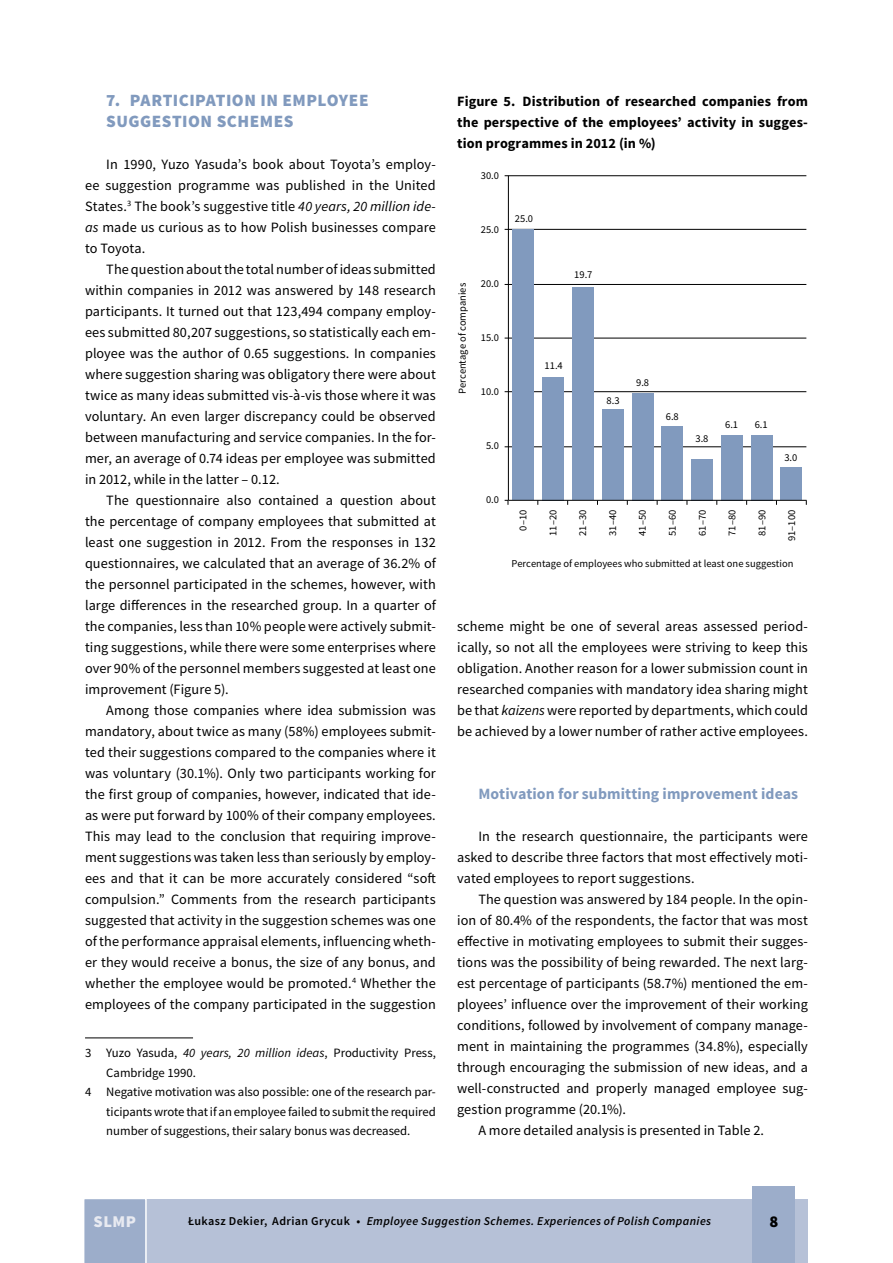
<style>
.page{position:relative;width:893px;height:1263px;background:#fff}
.page>*{position:absolute;margin:0;border:0;box-sizing:border-box;transform-origin:0 0}
.t1{font:900 17.25px/21px "Source Sans Pro";letter-spacing:.03em;color:#819abe}
.t2{font:900 16.5px "Source Sans Pro";color:#e8eaf1}
.t3{font:900 16.5px "Source Sans Pro";color:#000}
.t4{font:700 15.75px "Source Sans Pro";letter-spacing:.005em;color:#819abe}
.t5{font:14.25px/21px "Source Sans Pro";letter-spacing:.005em;color:#000;text-align:justify}
.t6{font:700 14.25px/21px "Source Sans Pro";letter-spacing:.01em;color:#000;text-align:justify}
.t7{font:12.75px "Source Sans Pro";letter-spacing:-.005em;color:#000}
.t8{font:italic 600 12px "Source Sans Pro";letter-spacing:.03em;color:#000}
.t9{font:10.5px "Source Sans Pro";color:#000}
.s1{font-style:italic}
.s2{font-style:normal}
</style>
<div class="page">
<div style="left:85px;top:1199px;width:723px;height:64px;background:#b6c1d7"></div>
<div style="left:753px;top:1186px;width:42px;height:77px;background:#9cadca"></div>
<div style="left:84px;top:1199px;width:63px;height:64px;background:#9cadca"></div>
<hr style="left:85px;top:1038px;width:108px;height:1px;background:#000">
<hr style="left:508px;top:446px;width:298px;height:1px;background:#000">
<hr style="left:508px;top:391px;width:298px;height:1px;background:#000">
<hr style="left:508px;top:338px;width:298px;height:1px;background:#000">
<hr style="left:508px;top:284px;width:298px;height:1px;background:#000">
<hr style="left:508px;top:229px;width:298px;height:1px;background:#000">
<hr style="left:508px;top:175px;width:298px;height:1px;background:#000">
<div style="left:781px;top:468px;width:21px;height:32px;background:#819abe"></div>
<div style="left:751px;top:435px;width:21px;height:65px;background:#819abe"></div>
<div style="left:721px;top:435px;width:21px;height:65px;background:#819abe"></div>
<div style="left:691px;top:459px;width:22px;height:41px;background:#819abe"></div>
<div style="left:662px;top:426px;width:21px;height:74px;background:#819abe"></div>
<div style="left:632px;top:393px;width:21px;height:107px;background:#819abe"></div>
<div style="left:602px;top:410px;width:21px;height:90px;background:#819abe"></div>
<div style="left:572px;top:287px;width:22px;height:213px;background:#819abe"></div>
<div style="left:543px;top:377px;width:21px;height:123px;background:#819abe"></div>
<div style="left:513px;top:229px;width:21px;height:271px;background:#819abe"></div>
<hr style="left:508px;top:176px;width:1px;height:324px;background:#000">
<hr style="left:508px;top:500px;width:299px;height:1px;background:#000">
<svg style="left:505px;top:500px;width:4px;height:5px"></svg>
<p class="t1" style="left:106px;top:91px;width:264px">7. PARTICIPATION IN EMPLOYEE<br>SUGGESTION SCHEMES</p>
<p class="t5" style="left:85px;top:154px;width:352px;text-indent:21px">In 1990, Yuzo Yasuda’s book about Toyota’s employ&shy;ee suggestion programme was published in the United States.<sup>3</sup> The book’s suggestive title <span class="s1">40 years, 20 million ide&shy;as</span> made us curious as to how Polish businesses compare to Toyota.</p>
<p class="t5" style="left:85px;top:259px;width:352px;text-indent:21px">The question about the total number of ideas submitted within companies in 2012 was answered by 148 research participants. It turned out that 123,494 company employ&shy;ees submitted 80,207 suggestions, so statistically each em&shy;ployee was the author of 0.65 suggestions. In companies where suggestion sharing was obligatory there were about twice as many ideas submitted vis-à-vis those where it was voluntary. An even larger discrepancy could be observed between manufacturing and service companies. In the for&shy;mer, an average of 0.74 ideas per employee was submitted in 2012, while in the latter – 0.12.</p>
<p class="t5" style="left:85px;top:490px;width:352px;text-indent:21px">The questionnaire also contained a question about the percentage of company employees that submitted at least one suggestion in 2012. From the responses in 132 questionnaires, we calculated that an average of 36.2% of the personnel participated in the schemes, however, with large differences in the researched group. In a quarter of the companies, less than 10% people were actively submit&shy;ting suggestions, while there were some enterprises where over 90% of the personnel members suggested at least one improvement (Figure 5).</p>
<p class="t5" style="left:85px;top:700px;width:352px;text-indent:21px">Among those companies where idea submission was mandatory, about twice as many (58%) employees submit&shy;ted their suggestions compared to the companies where it was voluntary (30.1%). Only two participants working for the first group of companies, however, indicated that ide&shy;as were put forward by 100% of their company employees.<br>This may lead to the conclusion that requiring improve&shy;ment suggestions was taken less than seriously by employ&shy;ees and that it can be more accurately considered “soft compulsion.” Comments from the research participants suggested that activity in the suggestion schemes was one of the performance appraisal elements, influencing wheth&shy;er they would receive a bonus, the size of any bonus, and whether the employee would be promoted.<sup>4</sup> Whether the employees of the company participated in the suggestion</p>
<p class="t7" style="left:85px;top:1045px;width:352px">3 Yuzo Yasuda, <span class="s1">40 years, 20 million ideas</span>, Productivity Press,</p>
<p class="t7" style="left:106px;top:1064px;width:91px">Cambridge 1990.</p>
<p class="t7" style="left:85px;top:1084px;width:352px">4 Negative motivation was also possible: one of the research par-</p>
<p class="t7" style="left:106px;top:1103px;width:331px">ticipants wrote that if an employee failed to submit the required</p>
<p class="t7" style="left:106px;top:1123px;width:306px">number of suggestions, their salary bonus was decreased.</p>
<p class="t6" style="left:457px;top:91px;width:352px">Figure 5. Distribution of researched companies from the perspective of the employees’ activity in sugges&shy;tion programmes in 2012 (in %)</p>
<p class="t9" style="left:481px;top:169px;width:20px">30.0</p>
<p class="t9" style="left:481px;top:223px;width:20px">25.0</p>
<p class="t9" style="left:515px;top:211px;width:20px">25.0</p>
<p class="t9" style="left:456px;top:394px;width:113px;rotate:-90deg">Percentage of companies</p>
<p class="t9" style="left:481px;top:277px;width:20px">20.0</p>
<p class="t9" style="left:481px;top:331px;width:20px">15.0</p>
<p class="t9" style="left:481px;top:385px;width:20px">10.0</p>
<p class="t9" style="left:486px;top:439px;width:15px">5.0</p>
<p class="t9" style="left:574px;top:267px;width:20px">19.7</p>
<p class="t9" style="left:545px;top:359px;width:20px">11.4</p>
<p class="t9" style="left:606px;top:393px;width:15px">8.3</p>
<p class="t9" style="left:636px;top:375px;width:15px">9.8</p>
<p class="t9" style="left:666px;top:410px;width:15px">6.8</p>
<p class="t9" style="left:695px;top:432px;width:15px">3.8</p>
<p class="t9" style="left:725px;top:418px;width:15px">6.1</p>
<p class="t9" style="left:755px;top:418px;width:15px">6.1</p>
<p class="t9" style="left:784px;top:451px;width:15px">3.0</p>
<p class="t9" style="left:486px;top:493px;width:15px">0.0</p>
<p class="t9" style="left:516px;top:530px;width:22px;rotate:-90deg">0–10</p>
<p class="t9" style="left:546px;top:536px;width:27px;rotate:-90deg">11–20</p>
<p class="t9" style="left:576px;top:536px;width:27px;rotate:-90deg">21–30</p>
<p class="t9" style="left:606px;top:536px;width:27px;rotate:-90deg">31–40</p>
<p class="t9" style="left:636px;top:536px;width:27px;rotate:-90deg">41–50</p>
<p class="t9" style="left:666px;top:536px;width:27px;rotate:-90deg">51–60</p>
<p class="t9" style="left:695px;top:536px;width:27px;rotate:-90deg">61–70</p>
<p class="t9" style="left:725px;top:536px;width:27px;rotate:-90deg">71–80</p>
<p class="t9" style="left:755px;top:536px;width:27px;rotate:-90deg">81–90</p>
<p class="t9" style="left:785px;top:541px;width:33px;rotate:-90deg">91–100</p>
<p class="t9" style="left:511px;top:557px;width:284px">Percentage of employees who submitted at least one suggestion</p>
<p class="t5" style="left:457px;top:616px;width:352px">scheme might be one of several areas assessed period&shy;ically, so not all the employees were striving to keep this obligation. Another reason for a lower submission count in researched companies with mandatory idea sharing might be that <span class="s1">kaizens</span> were reported by departments, which could be achieved by a lower number of rather active employees.</p>
<p class="t4" style="left:478px;top:784px;width:321px">Motivation for submitting improvement ideas</p>
<p class="t5" style="left:457px;top:826px;width:352px;text-indent:21px">In the research questionnaire, the participants were asked to describe three factors that most effectively moti&shy;vated employees to report suggestions.</p>
<p class="t5" style="left:478px;top:889px;width:331px">The question was answered by 184 people. In the opin-</p>
<p class="t5" style="left:457px;top:910px;width:352px">ion of 80.4% of the respondents, the factor that was most</p>
<p class="t5" style="left:457px;top:931px;width:352px">effective in motivating employees to submit their sugges-</p>
<p class="t5" style="left:457px;top:952px;width:352px">tions was the possibility of being rewarded. The next larg-</p>
<p class="t5" style="left:457px;top:973px;width:352px">est percentage of participants (58.7%) mentioned the em-</p>
<p class="t5" style="left:457px;top:994px;width:352px">ployees’ influence over the improvement of their working</p>
<p class="t5" style="left:457px;top:1015px;width:352px">conditions, followed by involvement of company manage-</p>
<p class="t5" style="left:457px;top:1036px;width:352px">ment in maintaining the programmes (34.8%), especially</p>
<p class="t5" style="left:457px;top:1057px;width:352px">through encouraging the submission of new ideas, and a</p>
<p class="t5" style="left:457px;top:1078px;width:352px">well-constructed and properly managed employee sug-</p>
<p class="t5" style="left:457px;top:1099px;width:171px">gestion programme (20.1%).</p>
<p class="t5" style="left:478px;top:1120px;width:287px">A more detailed analysis is presented in Table 2.</p>
<p class="t2" style="left:94px;top:1210px;width:44px">SLMP</p>
<p class="t8" style="left:188px;top:1213px;width:525px"><span class="s2">Łukasz Dekier, Adrian Grycuk •</span> Employee Suggestion Schemes. Experiences of Polish Companies</p>
<p class="t3" style="left:769px;top:1210px;width:10px">8</p>
</div>
